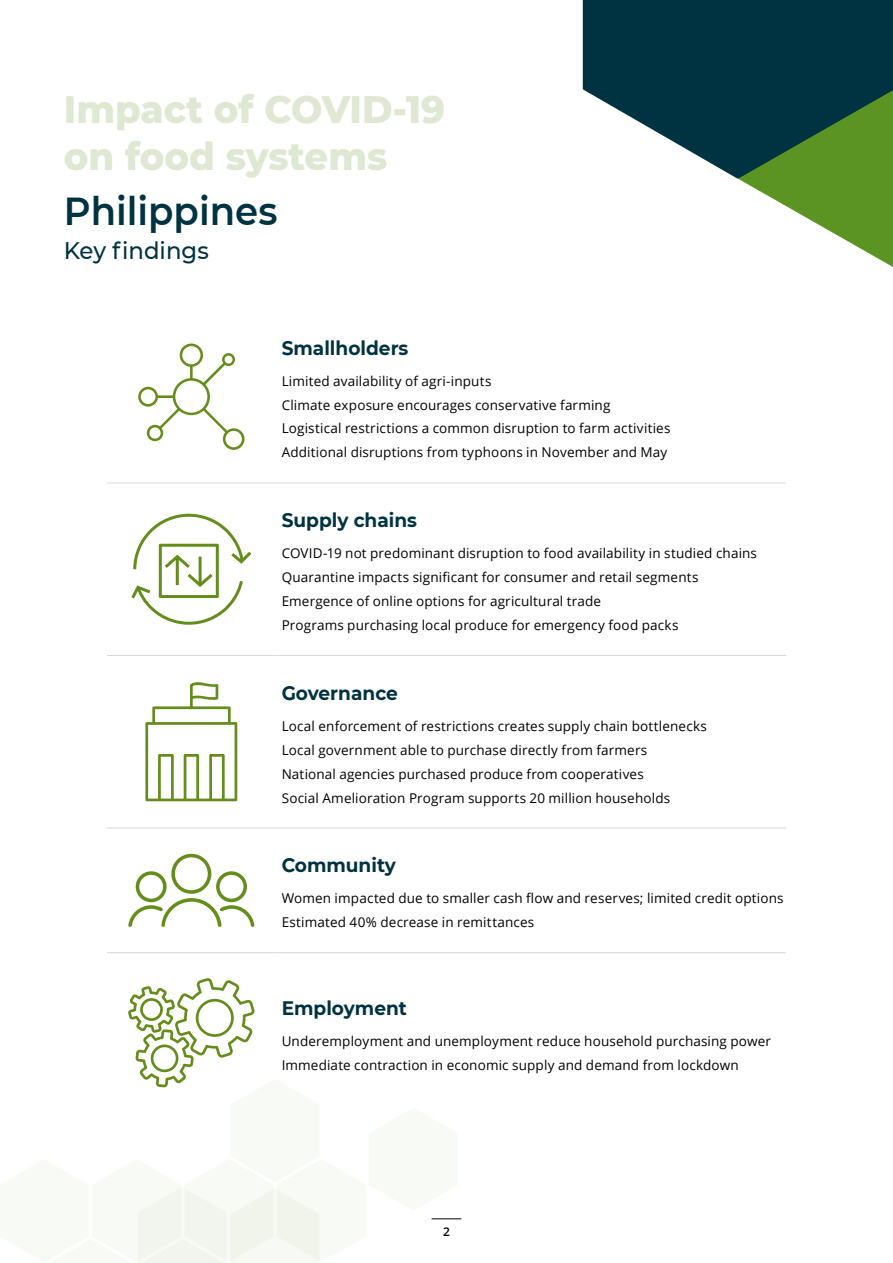
<style>
.page{position:relative;width:893px;height:1263px;background:#fff}
.page>*{position:absolute;margin:0;border:0;box-sizing:border-box;transform-origin:0 0}
.t1{font:800 39px/46.8px "Montserrat";color:#dfe8d2;scale:.95 1}
.Heading_2{font:600 39px "Montserrat";color:#003341;scale:.95 1}
.Heading_3{font:500 24px "Montserrat";color:#003341;scale:.95 1}
.ITTH1L{font:19.5px "Montserrat Bold 2";color:#003341;scale:.95 1}
.t2{font:13.5px "Open Sans 2";letter-spacing:.01em;color:#000}
.t3{font:13.5px "Open Sans";letter-spacing:.01em;color:#000}
.t4{font:600 12px "Open Sans";color:#000}
</style>
<div class="page">
<svg style="left:738px;top:179px;width:155px;height:88px"></svg>
<svg style="left:583px;top:0;width:310px;height:179px;background:#2b5855"></svg>
<hr style="left:107px;top:483px;width:169px;height:1px;background:#dadada">
<hr style="left:276px;top:483px;width:510px;height:1px;background:#dadada">
<hr style="left:107px;top:655px;width:169px;height:1px;background:#dadada">
<hr style="left:276px;top:655px;width:510px;height:1px;background:#dadada">
<hr style="left:107px;top:828px;width:169px;height:1px;background:#dadada">
<hr style="left:276px;top:828px;width:510px;height:1px;background:#dadada">
<hr style="left:107px;top:952px;width:169px;height:1px;background:#dadada">
<hr style="left:276px;top:952px;width:510px;height:1px;background:#dadada">
<svg style="left:138px;top:344px;width:106px;height:106px"></svg>
<svg style="left:131px;top:514px;width:120px;height:111px"></svg>
<svg style="left:145px;top:682px;width:92px;height:119px"></svg>
<svg style="left:128px;top:854px;width:126px;height:73px"></svg>
<svg style="left:128px;top:978px;width:333px;height:285px"></svg>
<h1 class="t1" style="left:64px;top:83px;width:403px">Impact of COVID-19 on food systems</h1>
<p class="Heading_2" style="left:64px;top:183px;width:226px">Philippines</p>
<h2 class="Heading_3" style="left:64px;top:234px;width:154px">Key findings</h2>
<p class="ITTH1L" style="left:282px;top:334px;width:135px">Smallholders</p>
<p class="t2" style="left:282px;top:371px;width:211px">Limited availability of agri-inputs</p>
<p class="t2" style="left:282px;top:395px;width:330px">Climate exposure encourages conservative farming</p>
<p class="t2" style="left:282px;top:419px;width:390px">Logistical restrictions a common disruption to farm activities</p>
<p class="t2" style="left:282px;top:443px;width:387px">Additional disruptions from typhoons in November and May</p>
<p class="ITTH1L" style="left:282px;top:506px;width:144px">Supply chains</p>
<p class="t2" style="left:282px;top:544px;width:477px">COVID-19 not predominant disruption to food availability in studied chains</p>
<p class="t3" style="left:282px;top:568px;width:418px">Quarantine impacts significant for consumer and retail segments</p>
<p class="t2" style="left:282px;top:592px;width:321px">Emergence of online options for agricultural trade</p>
<p class="t2" style="left:282px;top:616px;width:398px">Programs purchasing local produce for emergency food packs</p>
<p class="ITTH1L" style="left:282px;top:679px;width:124px">Governance</p>
<p class="t2" style="left:282px;top:716px;width:427px">Local enforcement of restrictions creates supply chain bottlenecks</p>
<p class="t2" style="left:282px;top:740px;width:367px">Local government able to purchase directly from farmers</p>
<p class="t2" style="left:282px;top:764px;width:364px">National agencies purchased produce from cooperatives</p>
<p class="t2" style="left:282px;top:788px;width:390px">Social Amelioration Program supports 20 million households</p>
<p class="ITTH1L" style="left:282px;top:851px;width:122px">Community</p>
<p class="t3" style="left:282px;top:889px;width:503px">Women impacted due to smaller cash flow and reserves; limited credit options</p>
<p class="t2" style="left:282px;top:913px;width:254px">Estimated 40% decrease in remittances</p>
<p class="ITTH1L" style="left:282px;top:994px;width:133px">Employment</p>
<p class="t2" style="left:282px;top:1031px;width:491px">Underemployment and unemployment reduce household purchasing power</p>
<p class="t2" style="left:282px;top:1055px;width:459px">Immediate contraction in economic supply and demand from lockdown</p>
<p class="t4" style="left:443px;top:1223px;width:8px">2</p>
</div>
